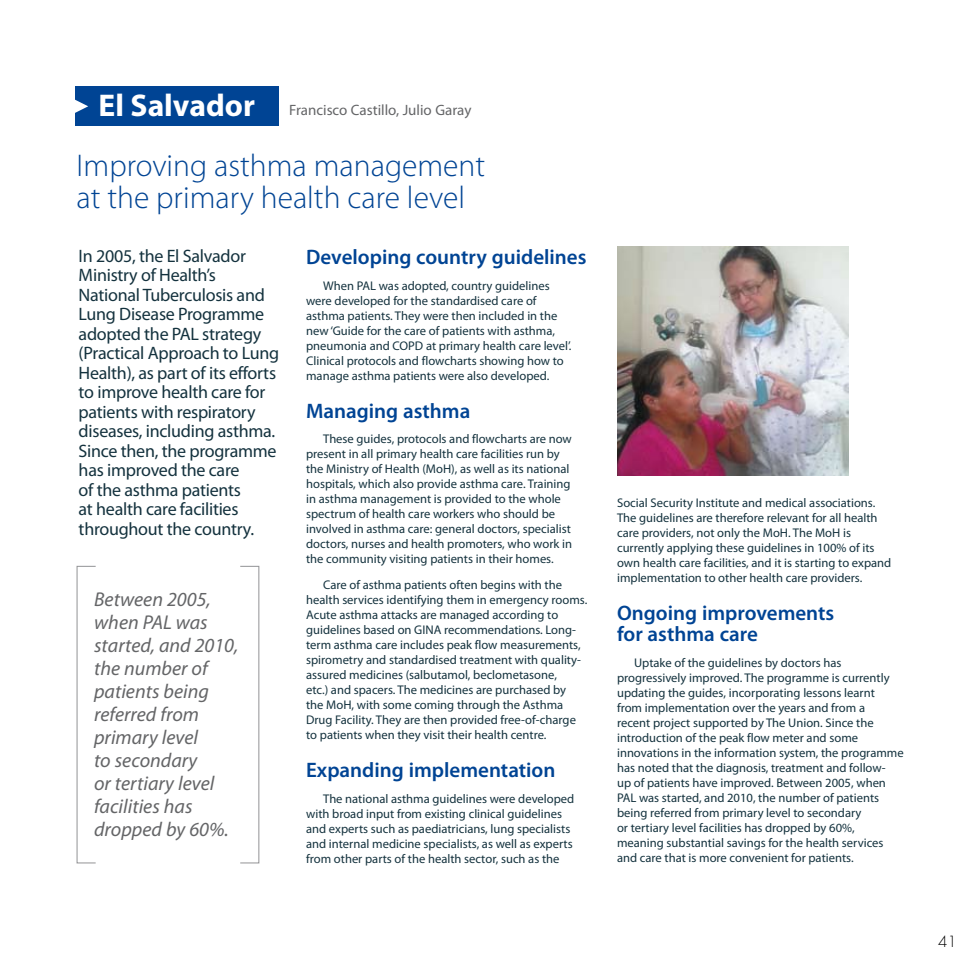
<style>
.page{position:relative;width:978px;height:978px;background:#fff}
.page>*{position:absolute;margin:0;border:0;box-sizing:border-box;transform-origin:0 0}
.t1{font:300 31.5px/31.5px "Myriad Pro";color:#004494}
.t2{font:600 21px/21px "Myriad Pro";color:#004494}
.t3{font:italic 20.1px/23px "Myriad Pro";color:#646567}
.t4{font:18px/19.5px "Myriad Pro";letter-spacing:-.015em;color:#14323e}
.t5{font:15px "Myriad Pro";color:#646567}
.t6{font:300 15px "Futura";color:#000}
.t7{font:12.6px/15px "Myriad Pro";color:#14323e}
.s1{font-weight:700;font-size:31.5px;color:#fff}
</style>
<div class="page">
<div style="left:75px;top:86px;width:204px;height:39px;background:#004494"></div>
<svg style="left:75px;top:99px;width:13px;height:14px"></svg>
<svg style="left:76px;top:565px;width:184px;height:299px"></svg>
<img style="left:617px;top:246px;width:231px;height:230px">
<p class="t5" style="left:98px;top:101px;width:374px"><span class="s1">El Salvador</span> Francisco Castillo, Julio Garay</p>
<h1 class="t1" style="left:77px;top:150px;width:410px">Improving asthma management at the primary health care level</h1>
<p class="t4" style="left:79px;top:246px;width:202px">In 2005, the El Salvador<br>Ministry of Health’s<br>National Tuberculosis and<br>Lung Disease Programme adopted the PAL strategy (Practical Approach to Lung<br>Health), as part of its efforts to improve health care for patients with respiratory diseases, including asthma.<br>Since then, the programme has improved the care<br>of the asthma patients<br>at health care facilities throughout the country.</p>
<h3 class="t3" style="left:94px;top:588px;width:146px">Between 2005, when PAL was started, and 2010, the number of patients being referred from primary level<br>to secondary<br>or tertiary level facilities has dropped by 60%.</h3>
<h2 class="t2" style="left:306px;top:246px;width:282px">Developing country guidelines</h2>
<p class="t7" style="left:306px;top:278px;width:266px;text-indent:17px">When PAL was adopted, country guidelines were developed for the standardised care of asthma patients. They were then included in the new ‘Guide for the care of patients with asthma, pneumonia and COPD at primary health care level’.<br>Clinical protocols and flowcharts showing how to manage asthma patients were also developed.</p>
<h2 class="t2" style="left:306px;top:400px;width:166px">Managing asthma</h2>
<p class="t7" style="left:306px;top:431px;width:267px;text-indent:17px">These guides, protocols and flowcharts are now present in all primary health care facilities run by the Ministry of Health (MoH), as well as its national hospitals, which also provide asthma care. Training in asthma management is provided to the whole spectrum of health care workers who should be involved in asthma care: general doctors, specialist doctors, nurses and health promoters, who work in the community visiting patients in their homes.</p>
<p class="t7" style="left:306px;top:577px;width:282px;text-indent:17px">Care of asthma patients often begins with the health services identifying them in emergency rooms.<br>Acute asthma attacks are managed according to guidelines based on GINA recommendations. Long&shy;term asthma care includes peak flow measurements, spirometry and standardised treatment with quality&shy;assured medicines (salbutamol, beclometasone,<br>etc.) and spacers. The medicines are purchased by the MoH, with some coming through the Asthma Drug Facility. They are then provided free-of-charge to patients when they visit their health centre.</p>
<h2 class="t2" style="left:306px;top:759px;width:251px">Expanding implementation</h2>
<p class="t7" style="left:306px;top:791px;width:270px;text-indent:17px">The national asthma guidelines were developed with broad input from existing clinical guidelines and experts such as paediatricians, lung specialists and internal medicine specialists, as well as experts from other parts of the health sector, such as the</p>
<p class="t7" style="left:617px;top:496px;width:276px">Social Security Institute and medical associations.<br>The guidelines are therefore relevant for all health care providers, not only the MoH. The MoH is currently applying these guidelines in 100% of its own health care facilities, and it is starting to expand implementation to other health care providers.</p>
<h2 class="t2" style="left:617px;top:602px;width:219px">Ongoing improvements for asthma care</h2>
<p class="t7" style="left:617px;top:655px;width:288px;text-indent:17px">Uptake of the guidelines by doctors has progressively improved. The programme is currently updating the guides, incorporating lessons learnt<br>from implementation over the years and from a<br>recent project supported by The Union. Since the introduction of the peak flow meter and some innovations in the information system, the programme has noted that the diagnosis, treatment and follow-<br>up of patients have improved. Between 2005, when PAL was started, and 2010, the number of patients being referred from primary level to secondary<br>or tertiary level facilities has dropped by 60%, meaning substantial savings for the health services and care that is more convenient for patients.</p>
<p class="t6" style="left:938px;top:932px;width:20px">41</p>
</div>
